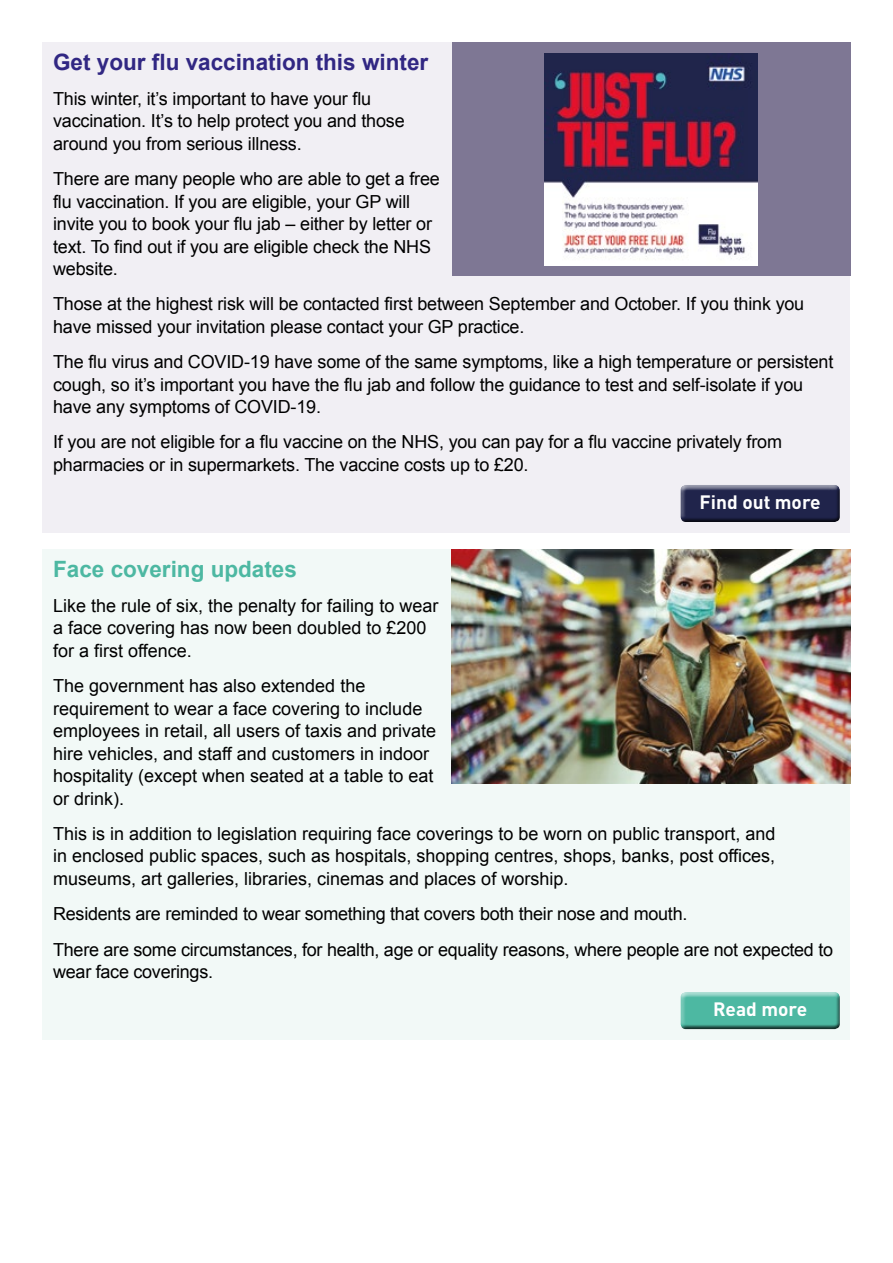
<style>
.page{position:relative;width:893px;height:1263px;background:#fff}
.page>*{position:absolute;margin:0;border:0;box-sizing:border-box;transform-origin:0 0}
.t1{font:700 22.5px "Arial";color:#312783}
.t2{font:700 22.5px "Arial";color:#4db8a2}
.t3{font:700 19.2px "DINOT";color:#fff}
.t4{font:18px/22.5px "Arial";letter-spacing:-.01em;color:#000}
</style>
<div class="page">
<div style="left:43px;top:43px;width:807px;height:490px;background:#f1eff4"></div>
<div style="left:677px;top:484px;width:168px;height:39px;background:#000;opacity:.75"></div>
<div style="left:452px;top:43px;width:398px;height:233px;background:#7e7794"></div>
<img style="left:545px;top:53px;width:212px;height:213px">
<div style="left:43px;top:550px;width:807px;height:490px;background:#f2f9f7"></div>
<div style="left:677px;top:991px;width:168px;height:39px;background:#000;opacity:.75"></div>
<img style="left:452px;top:550px;width:398px;height:233px">
<p class="t1" style="left:53px;top:47px;width:377px">Get your flu vaccination this winter</p>
<p class="t4" style="left:53px;top:87px;width:353px">This winter, it’s important to have your flu vaccination. It’s to help protect you and those around you from serious illness.</p>
<p class="t4" style="left:53px;top:168px;width:388px">There are many people who are able to get a free flu vaccination. If you are eligible, your GP will invite you to book your flu jab – either by letter or text. To find out if you are eligible check the NHS website.</p>
<p class="t4" style="left:53px;top:293px;width:753px">Those at the highest risk will be contacted first between September and October. If you think you have missed your invitation please contact your GP practice.</p>
<p class="t4" style="left:53px;top:351px;width:782px">The flu virus and COVID-19 have some of the same symptoms, like a high temperature or persistent cough, so it’s important you have the flu jab and follow the guidance to test and self-isolate if you have any symptoms of COVID-19.</p>
<p class="t4" style="left:53px;top:431px;width:730px">If you are not eligible for a flu vaccine on the NHS, you can pay for a flu vaccine privately from pharmacies or in supermarkets. The vaccine costs up to £20.</p>
<p class="t3" style="left:700px;top:489px;width:122px">Find out more</p>
<p class="t2" style="left:53px;top:554px;width:245px">Face covering updates</p>
<p class="t4" style="left:53px;top:594px;width:387px">Like the rule of six, the penalty for failing to wear a face covering has now been doubled to £200 for a first offence.</p>
<p class="t4" style="left:53px;top:675px;width:385px">The government has also extended the requirement to wear a face covering to include employees in retail, all users of taxis and private hire vehicles, and staff and customers in indoor hospitality (except when seated at a table to eat or drink).</p>
<p class="t4" style="left:53px;top:822px;width:724px;text-align:justify">This is in addition to legislation requiring face coverings to be worn on public transport, and in enclosed public spaces, such as hospitals, shopping centres, shops, banks, post offices, museums, art galleries, libraries, cinemas and places of worship.</p>
<p class="t4" style="left:53px;top:896px;width:781px;line-height:35.2px">Residents are reminded to wear something that covers both their nose and mouth.<br>There are some circumstances, for health, age or equality reasons, where people are not expected to</p>
<p class="t4" style="left:53px;top:961px;width:161px">wear face coverings.</p>
<p class="t3" style="left:713px;top:996px;width:96px">Read more</p>
</div>
